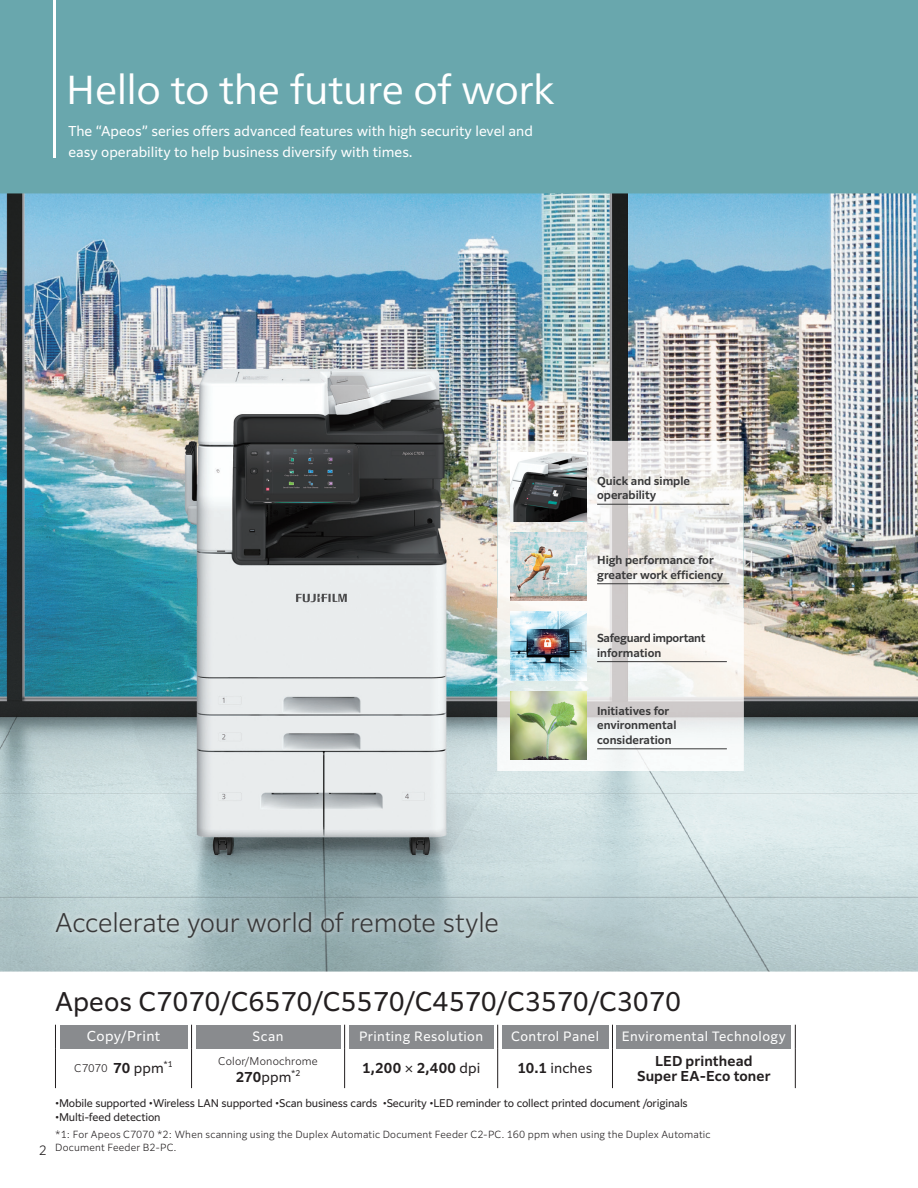
<style>
.page{position:relative;width:918px;height:1188px;background:#fff}
.page>*{position:absolute;margin:0;border:0;box-sizing:border-box;transform-origin:0 0}
.t1{font:40.5px "Neue Frutiger World";letter-spacing:-.01em;color:#fff}
.t2{font:25.5px "Clarimo UDPE";color:#231f20}
.t3{font:300 25.5px "Clarimo UDPE";letter-spacing:-.01em;color:#383839}
.t4{font:13.5px/21px "Clarimo UDPE";color:#fff}
.t5{font:600 13.5px/15px "Clarimo UDPE";letter-spacing:.01em;color:#231f20;text-align:center}
.t6{font:13.5px "Clarimo UDPE";letter-spacing:.03em;color:#fff}
.t7{font:13.5px "Clarimo UDPE";letter-spacing:.005em;color:#231f20}
.t8{font:12.75px "Clarimo UDPE";letter-spacing:.035em;color:#fff}
.t9{font:300 12.75px "Clarimo UDPE";color:#231f20}
.t10{font:600 10.95px/14.2px "Clarimo UDPE";color:#383839}
.t11{font:600 10.95px/14.2px "Clarimo UDPE";letter-spacing:-.02em;color:#383839}
.t12{font:10.5px "Clarimo UDPE";letter-spacing:-.015em;color:#231f20}
.t13{font:300 10.5px "Clarimo UDPE";letter-spacing:.015em;color:#231f20}
.t14{font:300 9.75px/12.8px "Clarimo UDPE";letter-spacing:.02em;color:#231f20}
.t15{font:7.8px "Clarimo UDPE";color:#231f20}
.s1{font-weight:600;font-size:13.5px}
.s2{font-weight:400;font-size:13.5px}
.s3{font-weight:400}
.s4{font-weight:600}
</style>
<div class="page">
<div style="left:0;top:0;width:918px;height:608px;background:#69a7ad"></div>
<img style="left:0;top:193px;width:918px;height:779px">
<img style="left:51px;top:906px;width:453px;height:38px">
<hr style="left:53px;top:0;width:2px;height:157px;background:#fff">
<img style="left:497px;top:441px;width:247px;height:330px">
<hr style="left:597px;top:749px;width:130px;height:1px;background:#383839">
<hr style="left:597px;top:504px;width:132px;height:1px;background:#383839">
<hr style="left:597px;top:583px;width:132px;height:1px;background:#383839">
<img style="left:511px;top:453px;width:75px;height:68px">
<img style="left:511px;top:532px;width:75px;height:69px">
<hr style="left:597px;top:661px;width:130px;height:1px;background:#383839">
<img style="left:511px;top:691px;width:75px;height:69px">
<img style="left:511px;top:612px;width:75px;height:68px">
<svg style="left:55px;top:1025px;width:1px;height:23px"></svg>
<svg style="left:191px;top:1025px;width:1px;height:23px"></svg>
<svg style="left:344px;top:1025px;width:1px;height:23px"></svg>
<svg style="left:497px;top:1025px;width:1px;height:23px"></svg>
<svg style="left:612px;top:1025px;width:1px;height:23px"></svg>
<svg style="left:795px;top:1025px;width:1px;height:23px"></svg>
<hr style="left:55px;top:1048px;width:1px;height:40px;background:#231f20">
<hr style="left:191px;top:1048px;width:1px;height:40px;background:#231f20">
<hr style="left:344px;top:1048px;width:1px;height:40px;background:#231f20">
<hr style="left:497px;top:1048px;width:1px;height:40px;background:#231f20">
<hr style="left:612px;top:1048px;width:1px;height:40px;background:#231f20">
<hr style="left:795px;top:1048px;width:1px;height:40px;background:#231f20">
<div style="left:60px;top:1025px;width:127px;height:24px;background:#898b8e"></div>
<div style="left:196px;top:1025px;width:144px;height:24px;background:#898b8e"></div>
<div style="left:349px;top:1025px;width:144px;height:24px;background:#898b8e"></div>
<div style="left:502px;top:1025px;width:106px;height:24px;background:#898b8e"></div>
<div style="left:617px;top:1025px;width:174px;height:23px;background:#898b8e"></div>
<h1 class="t1" style="left:66px;top:59px;width:490px">Hello to the future of work</h1>
<p class="t4" style="left:68px;top:120px;width:466px">The “Apeos” series offers advanced features with high security level and easy operability to help business diversify with times.</p>
<p class="t10" style="left:597px;top:473px;width:94px">Quick and simple operability</p>
<p class="t10" style="left:597px;top:552px;width:128px">High performance for greater work efficiency</p>
<p class="t11" style="left:597px;top:630px;width:110px">Safeguard important information</p>
<p class="t10" style="left:597px;top:703px;width:81px">Initiatives for environmental consideration</p>
<h2 class="t3" style="left:55px;top:903px;width:445px">Accelerate your world of remote style</h2>
<p class="t9" style="left:39px;top:1141px;width:10px">2</p>
<h2 class="t2" style="left:55px;top:981px;width:627px">Apeos C7070/C6570/C5570/C4570/C3570/C3070</h2>
<p class="t6" style="left:87px;top:1026px;width:75px">Copy/Print</p>
<p class="t8" style="left:253px;top:1026px;width:32px">Scan</p>
<p class="t8" style="left:359px;top:1026px;width:126px">Printing Resolution</p>
<p class="t8" style="left:511px;top:1026px;width:89px">Control Panel</p>
<p class="t8" style="left:622px;top:1026px;width:165px">Enviromental Technology</p>
<p class="t13" style="left:74px;top:1060px;width:91px">C7070 <span class="s1">70</span> <span class="s2">ppm</span></p>
<p class="t15" style="left:163px;top:1057px;width:11px">*1</p>
<p class="t13" style="left:218px;top:1053px;width:101px">Color/Monochrome</p>
<p class="t5" style="left:236px;top:1069px;width:57px">270<span class="s3">ppm</span></p>
<p class="t15" style="left:291px;top:1066px;width:11px">*2</p>
<p class="t5" style="left:362px;top:1060px;width:120px">1,200 <span class="s3">×</span> 2,400 <span class="s3">dpi</span></p>
<p class="t7" style="left:518px;top:1057px;width:76px"><span class="s4">10.1</span> inches</p>
<p class="t5" style="left:637px;top:1052px;width:135px">LED printhead<br>Super EA-Eco toner</p>
<p class="t12" style="left:55px;top:1095px;width:634px">• Mobile supported • Wireless LAN supported • Scan business cards • Security •LED reminder to collect printed document /originals</p>
<p class="t12" style="left:55px;top:1109px;width:107px">•Multi-feed detection</p>
<p class="t14" style="left:55px;top:1127px;width:657px">*1: For Apeos C7070 *2: When scanning using the Duplex Automatic Document Feeder C2-PC. 160 ppm when using the Duplex Automatic<br>Document Feeder B2-PC.</p>
</div>
